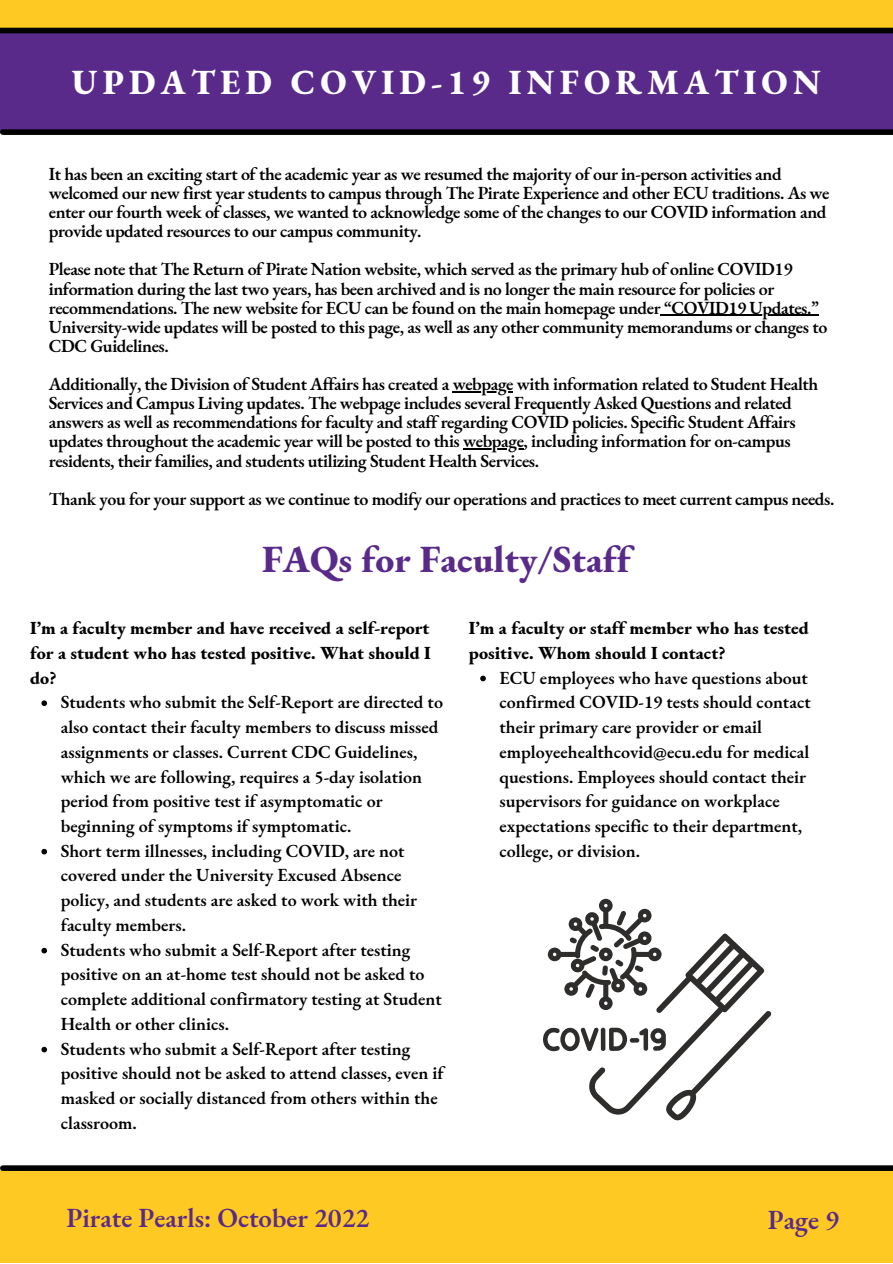
<style>
.page{position:relative;width:893px;height:1264px;background:#fff}
.page>*{position:absolute;margin:0;border:0;box-sizing:border-box;transform-origin:0 0}
.t1{font:800 37.5px "EB Garamond";color:#592a8a}
.t2{font:800 34.5px "EB Garamond";letter-spacing:.15em;color:#fff}
.t3{font:600 27px "EB Garamond";color:#592a8a}
.t4{font:600 18px/19px "EB Garamond";letter-spacing:-.025em;color:#000}
.t5{font:600 18px/24.8px "EB Garamond";color:#000}
.t6{font:800 18px/24.8px "EB Garamond";color:#000;text-align:justify}
</style>
<div class="page">
<div style="left:0;top:1170px;width:892px;height:92px;background:#fec923"></div>
<div style="left:3px;top:1165px;width:889px;height:5px;background:#000"></div>
<div style="left:0;top:0;width:892px;height:132px;background:#592a8a"></div>
<div style="left:0;top:0;width:892px;height:27px;background:#fec923"></div>
<div style="left:0;top:28px;width:892px;height:5px;background:#000"></div>
<div style="left:3px;top:129px;width:889px;height:6px;background:#000"></div>
<svg style="left:543px;top:898px;width:228px;height:222px"></svg>
<hr style="left:660px;top:315px;width:158px;height:1px;background:#000">
<hr style="left:452px;top:391px;width:61px;height:1px;background:#000">
<hr style="left:463px;top:448px;width:60px;height:1px;background:#000">
<svg style="left:41px;top:700px;width:6px;height:6px"></svg>
<svg style="left:41px;top:848px;width:6px;height:6px"></svg>
<svg style="left:41px;top:947px;width:6px;height:6px"></svg>
<svg style="left:41px;top:1046px;width:6px;height:6px"></svg>
<svg style="left:480px;top:675px;width:6px;height:6px"></svg>
<h2 class="t2" style="left:72px;top:59px;width:750px">UPDATED COVID-19 INFORMATION</h2>
<p class="t4" style="left:49px;top:164px;width:782px">It has been an exciting start of the academic year as we resumed the majority of our in-person activities and welcomed our new first year students to campus through The Pirate Experience and other ECU traditions. As we enter our fourth week of classes, we wanted to acknowledge some of the changes to our COVID information and provide updated resources to our campus community.</p>
<p class="t4" style="left:49px;top:259px;width:780px">Please note that The Return of Pirate Nation website, which served as the primary hub of online COVID19 information during the last two years, has been archived and is no longer the main resource for policies or recommendations. The new website for ECU can be found on the main homepage under “COVID19 Updates.” University-wide updates will be posted to this page, as well as any other community memorandums or changes to CDC Guidelines.</p>
<p class="t4" style="left:49px;top:374px;width:771px">Additionally, the Division of Student Affairs has created a webpage with information related to Student Health Services and Campus Living updates. The webpage includes several Frequently Asked Questions and related answers as well as recommendations for faculty and staff regarding COVID policies. Specific Student Affairs updates throughout the academic year will be posted to this webpage, including information for on-campus residents, their families, and students utilizing Student Health Services.</p>
<p class="t4" style="left:49px;top:489px;width:787px">Thank you for your support as we continue to modify our operations and practices to meet current campus needs.</p>
<h1 class="t1" style="left:262px;top:534px;width:370px">FAQs for Faculty/Staff</h1>
<p class="t6" style="left:30px;top:615px;width:402px">I’m a faculty member and have received a self-report for a student who has tested positive. What should I do?</p>
<p class="t5" style="left:61px;top:689px;width:384px">Students who submit the Self-Report are directed to also contact their faculty members to discuss missed assignments or classes. Current CDC Guidelines, which we are following, requires a 5-day isolation period from positive test if asymptomatic or beginning of symptoms if symptomatic.<br>Short term illnesses, including COVID, are not covered under the University Excused Absence policy, and students are asked to work with their faculty members.<br>Students who submit a Self-Report after testing positive on an at-home test should not be asked to complete additional confirmatory testing at Student Health or other clinics.<br>Students who submit a Self-Report after testing positive should not be asked to attend classes, even if masked or socially distanced from others within the classroom.</p>
<p class="t6" style="left:469px;top:615px;width:341px">I’m a faculty or staff member who has tested positive. Whom should I contact?</p>
<p class="t5" style="left:499px;top:664px;width:313px">ECU employees who have questions about confirmed COVID-19 tests should contact their primary care provider or email employeehealthcovid@ecu.edu for medical questions. Employees should contact their supervisors for guidance on workplace expectations specific to their department, college, or division.</p>
<h3 class="t3" style="left:66px;top:1200px;width:304px">Pirate Pearls: October 2022</h3>
<h3 class="t3" style="left:767px;top:1201px;width:73px">Page 9</h3>
</div>
